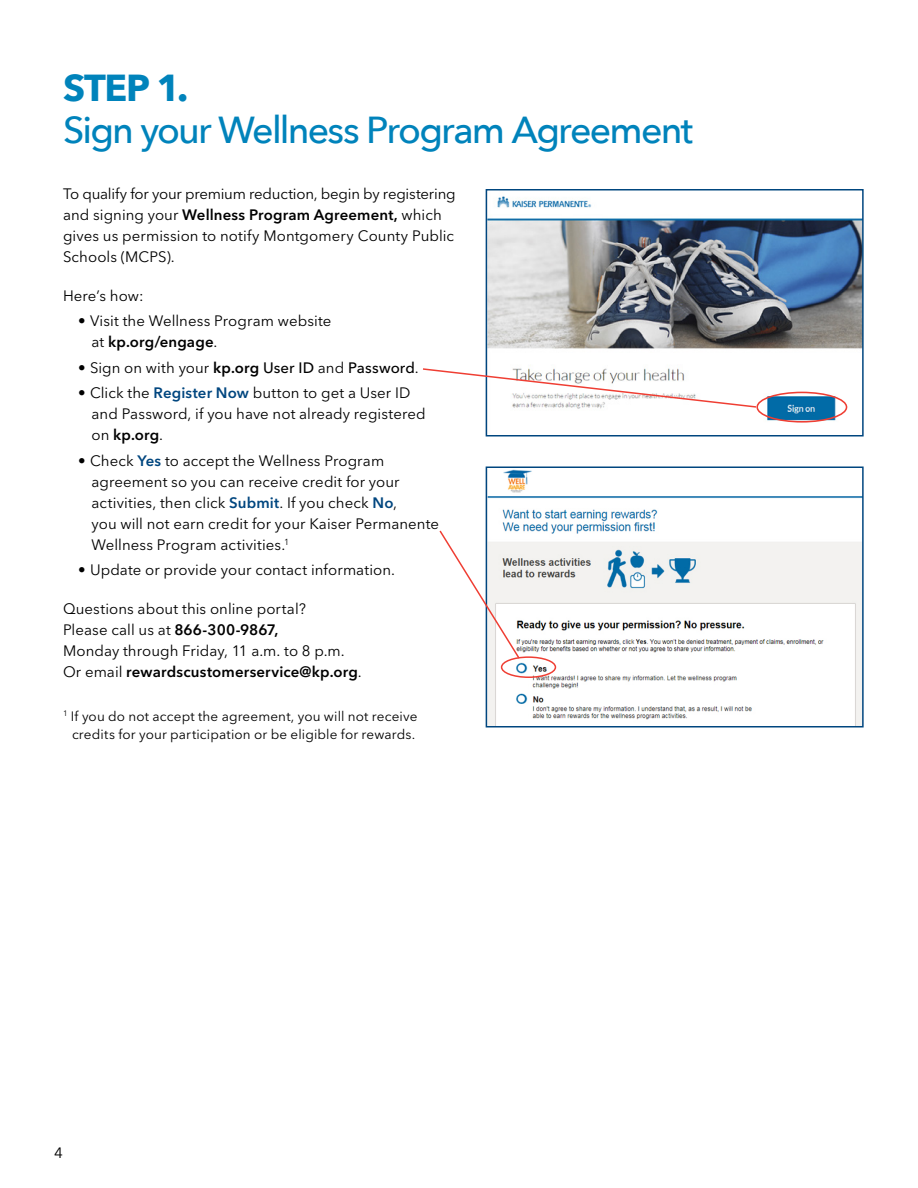
<style>
.page{position:relative;width:918px;height:1188px;background:#fff}
.page>*{position:absolute;margin:0;border:0;box-sizing:border-box;transform-origin:0 0}
.SubHeads{font:500 37.5px "Avenir Next";letter-spacing:-.05em;color:#0083bb}
.SubHeads-2{font:700 37.5px "Avenir Next";color:#0083bb}
.PD-Text{font:15px/21px "Avenir Next LT Pro";letter-spacing:.005em;color:#000}
.t1{font:15px "Avenir Next";color:#000}
.PD-Text-2{font:13.5px/18px "Avenir Next LT Pro";letter-spacing:.01em;color:#000;text-align:center}
.s1{font-weight:600}
.s2{font-weight:500}
.s3{font-weight:600;color:#00467f}
</style>
<div class="page">
<img style="left:489px;top:196px;width:372px;height:227px">
<div style="left:486px;top:189px;width:378px;height:247px;border:2px solid #00467f"></div>
<svg style="left:423px;top:367px;width:335px;height:42px"></svg>
<img style="left:489px;top:469px;width:372px;height:256px">
<div style="left:486px;top:466px;width:378px;height:262px;border:2px solid #00467f"></div>
<svg style="left:439px;top:529px;width:82px;height:131px"></svg>
<div style="left:756px;top:392px;width:91px;height:31px;border:2px solid #ef3e33;border-radius:50%"></div>
<div style="left:501px;top:656px;width:55px;height:22px;border:2px solid #ef3e33;border-radius:50%"></div>
<h1 class="SubHeads-2" style="left:63px;top:55px;width:127px">STEP 1.</h1>
<h1 class="SubHeads" style="left:63px;top:98px;width:632px">Sign your Wellness Program Agreement</h1>
<p class="PD-Text" style="left:63px;top:183px;width:394px">To qualify for your premium reduction, begin by registering and signing your <span class="s1">Wellness Program Agreement,</span> which gives us permission to notify Montgomery County Public Schools (MCPS).</p>
<p class="PD-Text" style="left:63px;top:285px;width:82px">Here’s how:</p>
<p class="PD-Text" style="left:92px;top:311px;width:242px;text-indent:-14px">• Visit the Wellness Program website at <span class="s1">kp.org/engage</span>.</p>
<p class="PD-Text" style="left:78px;top:357px;width:342px">• Sign on with your <span class="s1">kp.org</span> <span class="s2">User ID</span> and <span class="s2">Password</span>.</p>
<p class="PD-Text" style="left:92px;top:383px;width:336px;text-indent:-14px">• Click the <span class="s3">Register Now</span> button to get a User ID and Password, if you have not already registered on <span class="s1">kp.org</span>.</p>
<p class="PD-Text" style="left:92px;top:450px;width:349px;text-indent:-14px">• Check <span class="s3">Yes</span> to accept the Wellness Program agreement so you can receive credit for your activities, then click <span class="s3">Submit</span>. If you check <span class="s3">No</span>,<br>you will not earn credit for your Kaiser Permanente Wellness Program activities.<sup>1</sup></p>
<p class="PD-Text" style="left:78px;top:560px;width:319px">• Update or provide your contact information.</p>
<p class="PD-Text" style="left:63px;top:599px;width:300px">Questions about this online portal?<br>Please call us at <span class="s1">866-300-9867,<br></span>Monday through Friday, 11 a.m. to 8 p.m.<br>Or email <span class="s1">rewardscustomerservice@kp.org</span>.</p>
<p class="PD-Text-2" style="left:63px;top:707px;width:356px"><sup>1</sup> If you do not accept the agreement, you will not receive credits for your participation or be eligible for rewards.</p>
<p class="t1" style="left:54px;top:1140px;width:10px">4</p>
</div>
